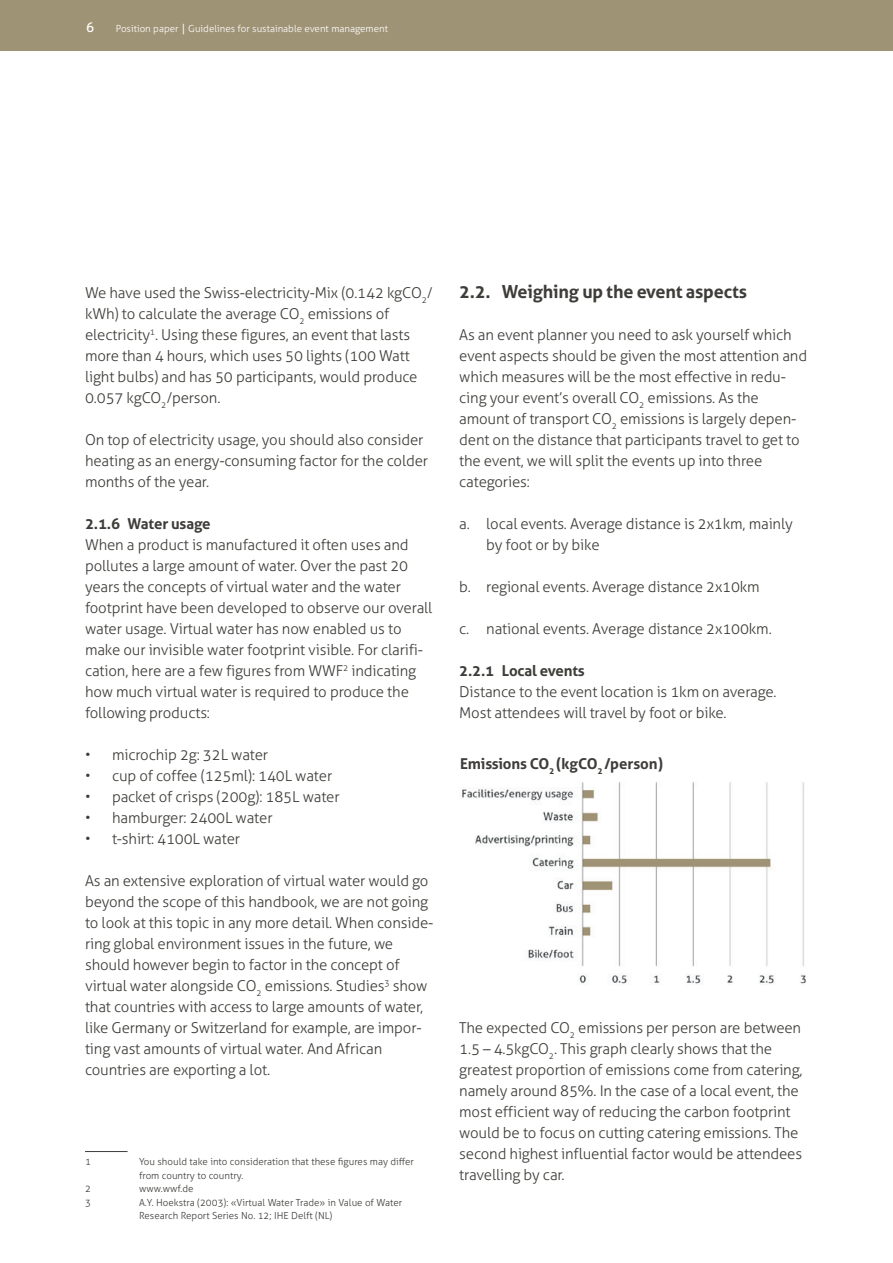
<style>
.page{position:relative;width:893px;height:1263px;background:#fff}
.page>*{position:absolute;margin:0;border:0;box-sizing:border-box;transform-origin:0 0}
.t1{font:700 18px "Aller";letter-spacing:-.01em;color:#3e3d39}
.t2{font:300 15px/21px "Aller";letter-spacing:-.01em;color:#3e3d39}
.t3{font:700 15px "Aller";letter-spacing:-.01em;color:#3e3d39}
.t4{font:13.5px "Aller";color:#fff}
.t5{font:300 9.75px/13.5px "Aller";color:#3e3d39}
.t6{font:300 9.75px "Aller";color:#fff}
.s1{font-family:"Kristen ITC";font-weight:400}
</style>
<div class="page">
<div style="left:0;top:0;width:893px;height:51px;background:#9f9376"></div>
<hr style="left:85px;top:1151px;width:43px;height:1px;background:#3e3d39">
<img style="left:462px;top:781px;width:344px;height:203px">
<p class="t4" style="left:86px;top:19px;width:10px">6</p>
<p class="t6" style="left:116px;top:23px;width:274px">Position paper <span class="s1">|</span> Guidelines for sustainable event management</p>
<p class="t2" style="left:85px;top:282px;width:349px">We have used the Swiss-electricity-Mix (0.142 kgCO<sub>2</sub>/ kWh) to calculate the average CO<sub>2</sub> emissions of electricity<sup>1</sup>. Using these figures, an event that lasts more than 4 hours, which uses 50 lights (100 Watt light bulbs) and has 50 participants, would produce 0.057 kgCO<sub>2</sub>/person.</p>
<p class="t2" style="left:85px;top:429px;width:345px">On top of electricity usage, you should also consider heating as an energy-consuming factor for the colder months of the year.</p>
<p class="t3" style="left:85px;top:514px;width:127px">2.1.6 Water usage</p>
<p class="t2" style="left:85px;top:534px;width:349px">When a product is manufactured it often uses and pollutes a large amount of water. Over the past 20 years the concepts of virtual water and the water footprint have been developed to observe our overall water usage. Virtual water has now enabled us to make our invisible water footprint visible. For clarifi&shy;cation, here are a few figures from WWF<sup>2</sup> indicating how much virtual water is required to produce the following products:</p>
<p class="t2" style="left:85px;top:744px;width:185px">• microchip 2g: 32L water</p>
<p class="t2" style="left:85px;top:765px;width:249px">• cup of coffee (125ml): 140L water</p>
<p class="t2" style="left:85px;top:786px;width:256px">• packet of crisps (200g): 185L water</p>
<p class="t2" style="left:85px;top:807px;width:189px">• hamburger: 2400L water</p>
<p class="t2" style="left:85px;top:828px;width:157px">• t-shirt: 4100L water</p>
<p class="t2" style="left:85px;top:870px;width:350px">As an extensive exploration of virtual water would go beyond the scope of this handbook, we are not going to look at this topic in any more detail. When conside&shy;ring global environment issues in the future, we should however begin to factor in the concept of virtual water alongside CO<sub>2</sub> emissions. Studies<sup>3</sup> show that countries with access to large amounts of water, like Germany or Switzerland for example, are impor&shy;ting vast amounts of virtual water. And African countries are exporting a lot.</p>
<p class="t5" style="left:85px;top:1155px;width:7px">1</p>
<p class="t5" style="left:139px;top:1155px;width:276px">You should take into consideration that these figures may differ from country to country.</p>
<p class="t5" style="left:85px;top:1182px;width:7px">2</p>
<p class="t5" style="left:139px;top:1182px;width:56px">www.wwf.de</p>
<p class="t5" style="left:85px;top:1195px;width:7px">3</p>
<p class="t5" style="left:139px;top:1195px;width:265px">A.Y. Hoekstra (2003): «Virtual Water Trade» in Value of Water<br>Research Report Series No. 12; IHE Delft (NL)</p>
<p class="t1" style="left:459px;top:280px;width:289px">2.2. Weighing up the event aspects</p>
<p class="t2" style="left:459px;top:324px;width:349px">As an event planner you need to ask yourself which event aspects should be given the most attention and which measures will be the most effective in redu&shy;cing your event’s overall CO<sub>2</sub> emissions. As the amount of transport CO<sub>2</sub> emissions is largely depen&shy;dent on the distance that participants travel to get to the event, we will split the events up into three categories:</p>
<p class="t2" style="left:486px;top:513px;width:308px;text-indent:-27px">a. local events. Average distance is 2x1km, mainly by foot or by bike</p>
<p class="t2" style="left:459px;top:576px;width:302px">b. regional events. Average distance 2x10km</p>
<p class="t2" style="left:459px;top:618px;width:314px">c. national events. Average distance 2x100km.</p>
<p class="t3" style="left:459px;top:661px;width:127px">2.2.1 Local events</p>
<p class="t2" style="left:459px;top:681px;width:319px">Distance to the event location is 1km on average.<br>Most attendees will travel by foot or bike.</p>
<p class="t3" style="left:460px;top:755px;width:205px">Emissions CO<sub>2</sub> (kgCO<sub>2</sub> /person)</p>
<p class="t2" style="left:459px;top:1017px;width:345px">The expected CO<sub>2</sub> emissions per person are between 1.5 – 4.5kgCO<sub>2</sub>. This graph clearly shows that the greatest proportion of emissions come from catering, namely around 85%. In the case of a local event, the most efficient way of reducing the carbon footprint would be to focus on cutting catering emissions. The second highest influential factor would be attendees travelling by car.</p>
</div>
